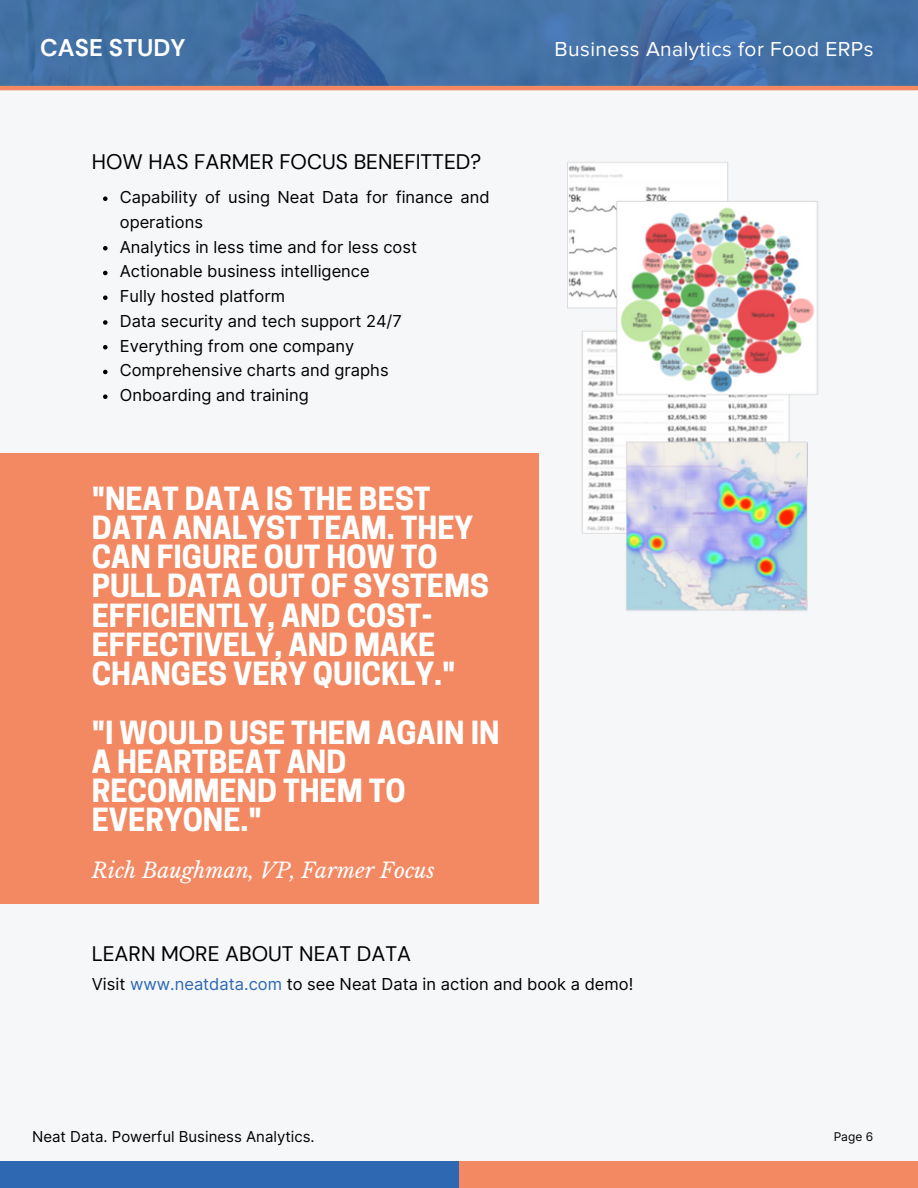
<style>
.page{position:relative;width:918px;height:1188px;background:#f5f7f9}
.page>*{position:absolute;margin:0;border:0;box-sizing:border-box;transform-origin:0 0}
.t1{font:700 30px/29.2px "Cooper Hewitt";color:#fff}
.t2{font:700 24px "DM Sans";color:#fff}
.t3{font:21px "DM Sans";color:#000}
.t4{font:21px "Proxima Nova";letter-spacing:.02em;color:#fff}
.t5{font:italic 21px "Libre Baskerville";color:#fff}
.t6{font:16.5px/24.8px "Inter";color:#000}
.t7{font:15px "Inter";color:#000}
.t8{font:12px "Inter";color:#000}
.s1{color:#2e67b2}
</style>
<div class="page">
<img style="left:567px;top:162px;width:251px;height:449px">
<svg style="left:103px;top:196px;width:5px;height:5px"></svg>
<svg style="left:103px;top:246px;width:5px;height:4px"></svg>
<svg style="left:103px;top:271px;width:5px;height:4px"></svg>
<svg style="left:103px;top:295px;width:5px;height:5px"></svg>
<svg style="left:103px;top:320px;width:5px;height:5px"></svg>
<svg style="left:103px;top:345px;width:5px;height:4px"></svg>
<svg style="left:103px;top:370px;width:5px;height:4px"></svg>
<svg style="left:103px;top:394px;width:5px;height:5px"></svg>
<div style="left:0;top:454px;width:539px;height:450px;background:#f38962"></div>
<div style="left:0;top:1161px;width:459px;height:27px;background:#2e67b2"></div>
<div style="left:459px;top:1161px;width:459px;height:27px;background:#f38962"></div>
<svg style="left:0;top:0;width:918px;height:86px;background:#436fa4"></svg>
<hr style="left:0;top:86px;width:918px;height:4px;background:#f38962">
<h5 class="t2" style="left:40px;top:32px;width:147px">CASE STUDY</h5>
<h5 class="t4" style="left:555px;top:39px;width:320px">Business Analytics for Food ERPs</h5>
<p class="t3" style="left:92px;top:148px;width:391px">HOW HAS FARMER FOCUS BENEFITTED?</p>
<h2 class="t6" style="left:120px;top:185px;width:371px">Capability of using Neat Data for finance and operations</h2>
<h4 class="t6" style="left:120px;top:234px;width:299px">Analytics in less time and for less cost</h4>
<h3 class="t6" style="left:120px;top:259px;width:251px">Actionable business intelligence</h3>
<p class="t6" style="left:120px;top:284px;width:167px">Fully hosted platform</p>
<p class="t6" style="left:120px;top:309px;width:284px">Data security and tech support 24/7</p>
<p class="t6" style="left:120px;top:333px;width:236px">Everything from one company</p>
<p class="t6" style="left:120px;top:358px;width:270px">Comprehensive charts and graphs</p>
<p class="t6" style="left:120px;top:383px;width:190px">Onboarding and training</p>
<p class="t1" style="left:92px;top:488px;width:399px">"NEAT DATA IS THE BEST<br>DATA ANALYST TEAM. THEY<br>CAN FIGURE OUT HOW TO<br>PULL DATA OUT OF SYSTEMS<br>EFFICIENTLY, AND COST-<br>EFFECTIVELY, AND MAKE<br>CHANGES VERY QUICKLY."</p>
<p class="t1" style="left:92px;top:722px;width:409px">"I WOULD USE THEM AGAIN IN<br>A HEARTBEAT AND<br>RECOMMEND THEM TO<br>EVERYONE."</p>
<p class="t5" style="left:92px;top:857px;width:344px">Rich Baughman, VP, Farmer Focus</p>
<h1 class="t3" style="left:92px;top:940px;width:321px">LEARN MORE ABOUT NEAT DATA</h1>
<h1 class="t6" style="left:92px;top:972px;width:543px">Visit <span class="s1">www.neatdata.com</span> to see Neat Data in action and book a demo!</h1>
<p class="t7" style="left:32px;top:1128px;width:284px">Neat Data. Powerful Business Analytics.</p>
<p class="t8" style="left:834px;top:1130px;width:41px">Page 6</p>
</div>
